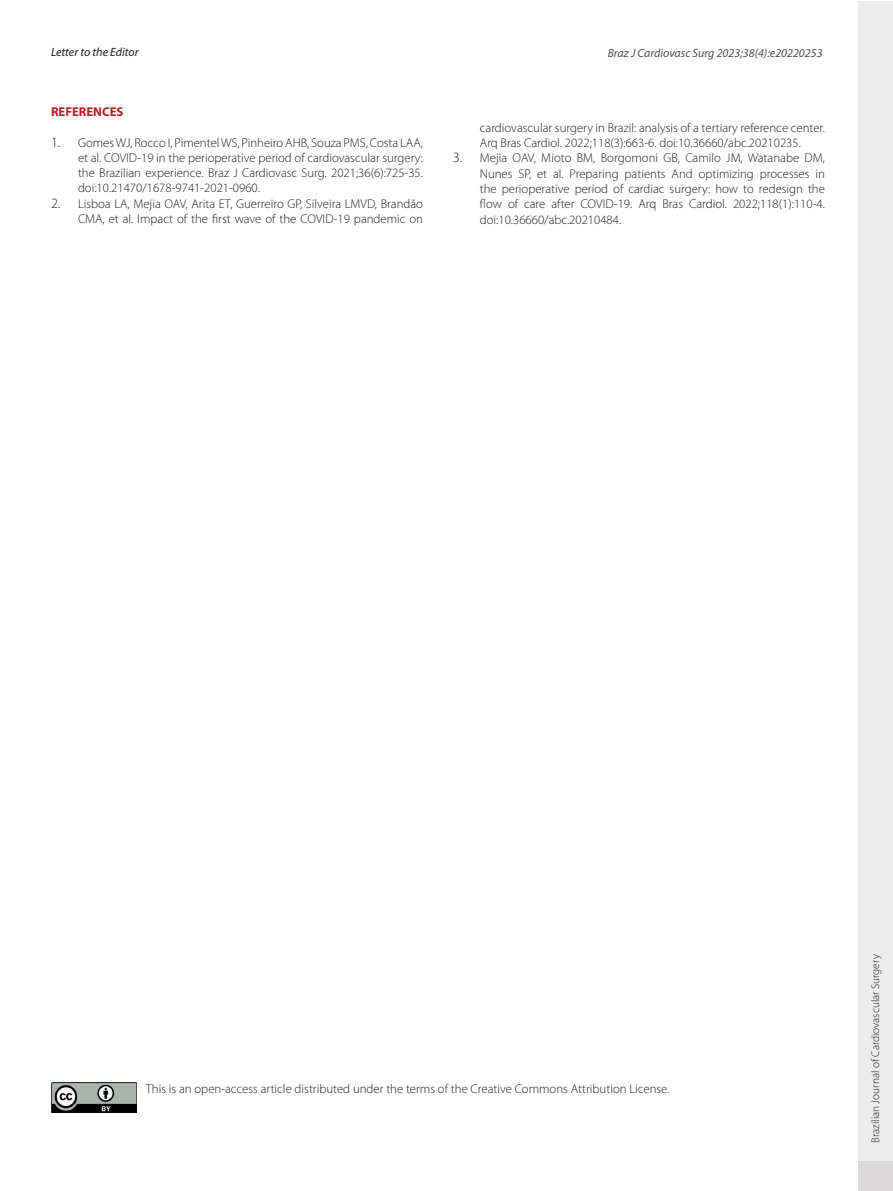
<style>
.page{position:relative;width:893px;height:1191px;background:#fff}
.page>*{position:absolute;margin:0;border:0;box-sizing:border-box;transform-origin:0 0}
.t1{font:300 12.75px/15.3px "Myriad Pro";color:#1f2020;text-align:justify}
.t2{font:700 12.75px "Myriad Pro";color:#b81c26}
.t3{font:italic 12px "Myriad Pro";color:#4e4f4f}
.t4{font:italic 12px "Myriad Pro";color:#1f2020}
.t5{font:300 11.25px "Myriad Pro";color:#1f2020}
.s1{font-size:14.25px}
</style>
<div class="page">
<div style="left:858px;top:1px;width:35px;height:1189px;background:#ededed"></div>
<div style="left:858px;top:1161px;width:35px;height:30px;background:#dbd9da"></div>
<img style="left:51px;top:1083px;width:85px;height:29px">
<p class="t4" style="left:51px;top:44px;width:89px">Letter to the Editor</p>
<p class="t3" style="left:608px;top:45px;width:216px">Braz J Cardiovasc Surg 2023;38(4):e20220253</p>
<p class="t2" style="left:51px;top:104px;width:74px">REFERENCES</p>
<p class="t1" style="left:78px;top:134px;width:347px;text-indent:-27px"><span class="s1">1.</span> Gomes WJ, Rocco I, Pimentel WS, Pinheiro AHB, Souza PMS, Costa LAA, et al. COVID-19 in the perioperative period of cardiovascular surgery: the Brazilian experience. Braz J Cardiovasc Surg. 2021;36(6):725-35. doi:10.21470/1678-9741-2021-0960.</p>
<p class="t1" style="left:51px;top:196px;width:374px;text-align:right"><span class="s1">2.</span> Lisboa LA, Mejia OAV, Arita ET, Guerreiro GP, Silveira LMVD, Brandão<br>CMA, et al. Impact of the first wave of the COVID-19 pandemic on</p>
<p class="t1" style="left:480px;top:120px;width:347px">cardiovascular surgery in Brazil: analysis of a tertiary reference center.<br>Arq Bras Cardiol. 2022;118(3):663-6. doi:10.36660/abc.20210235.</p>
<p class="t1" style="left:480px;top:150px;width:347px;text-indent:-27px"><span class="s1">3.</span> Mejia OAV, Mioto BM, Borgomoni GB, Camilo JM, Watanabe DM, Nunes SP, et al. Preparing patients And optimizing processes in the perioperative period of cardiac surgery: how to redesign the flow of care after COVID-19. Arq Bras Cardiol. 2022;118(1):110-4. doi:10.36660/abc.20210484.</p>
<p class="t1" style="left:146px;top:1080px;width:525px">This is an open-access article distributed under the terms of the Creative Commons Attribution License.</p>
<p class="t5" style="left:869px;top:1142px;width:190px;rotate:-90deg">Brazilian Journal of Cardiovascular Surgery</p>
</div>
